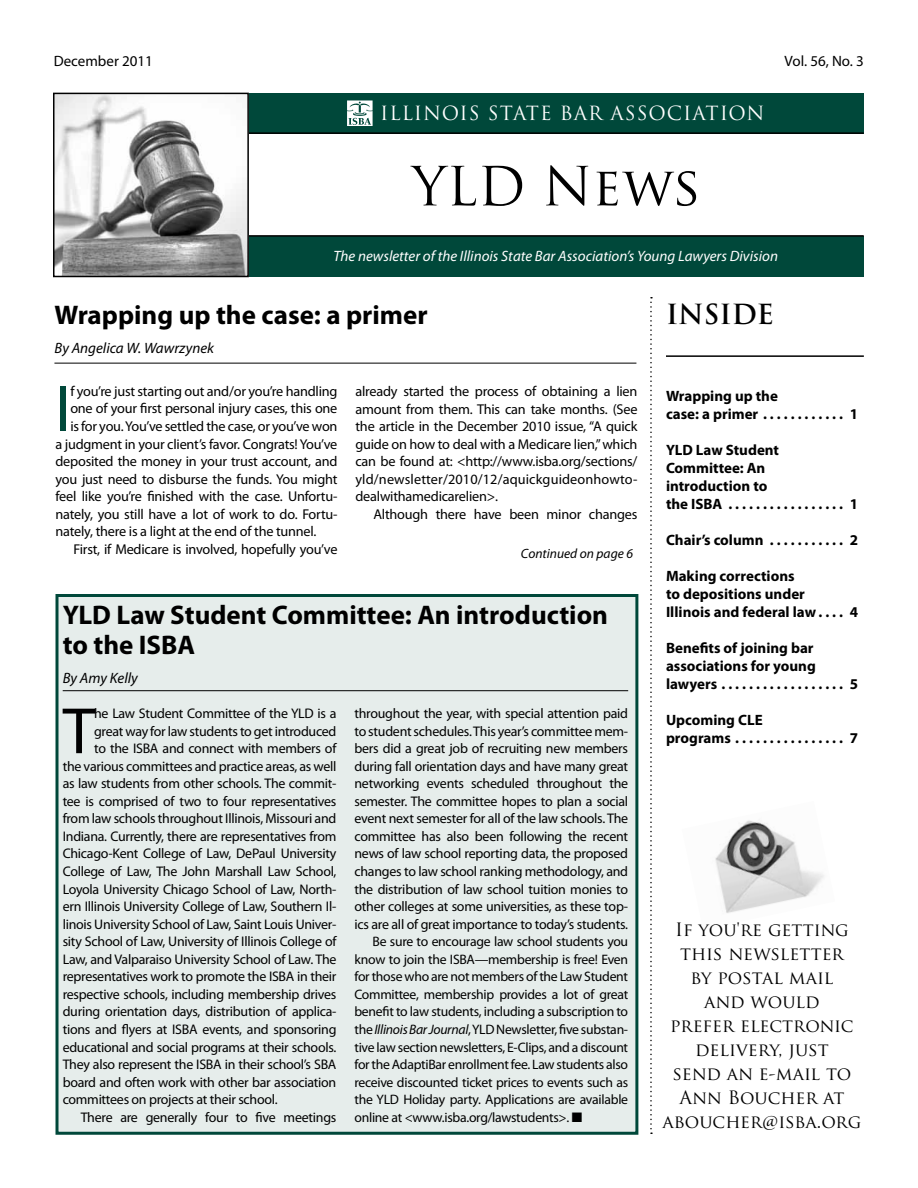
<style>
.page{position:relative;width:918px;height:1188px;background:#fff}
.page>*{position:absolute;margin:0;border:0;box-sizing:border-box;transform-origin:0 0}
.t1{font:66.3px "Myriad Pro";color:#00483a}
.t2{font:66px "Myriad Pro";color:#000}
.t3{font:52.5px "Trajan Pro";color:#000}
.t4{font:700 27px/30px "Myriad Pro";color:#000}
.t5{font:700 27px "Trajan Pro";color:#000}
.t6{font:19.05px "Trajan Pro";letter-spacing:.05em;color:#fff}
.t7{font:18px/24px "Trajan Pro";color:#000;text-align:center}
.t8{font:700 15px/18px "Myriad Pro";color:#000}
.t9{font:italic 15px "Myriad Pro";color:#fff}
.t10{font:italic 15px "Myriad Pro";color:#000}
.t11{font:15px "Myriad Pro";color:#000}
.t12{font:14.25px/17.5px "Myriad Pro";letter-spacing:-.015em;color:#000;text-align:justify}
.t13{font:13.95px/17.5px "Myriad Pro";letter-spacing:-.02em;color:#000;text-align:justify}
.t14{font:13.65px/17.5px "Myriad Pro";letter-spacing:-.02em;color:#000;text-align:justify}
.t15{font:italic 13.5px "Myriad Pro";color:#000}
.s1{font-style:italic}
</style>
<div class="page">
<div style="left:248px;top:93px;width:616px;height:41px;background:#00483a"></div>
<div style="left:248px;top:236px;width:616px;height:40px;background:#00483a"></div>
<hr style="left:248px;top:235px;width:616px;height:2px;background:#000">
<hr style="left:248px;top:132px;width:616px;height:2px;background:#000">
<img style="left:56px;top:96px;width:190px;height:178px">
<div style="left:53px;top:93px;width:196px;height:184px;border:2px solid #000"></div>
<svg style="left:347px;top:100px;width:26px;height:26px"></svg>
<hr style="left:666px;top:355px;width:198px;height:2px;background:#000">
<svg style="left:650px;top:297px;width:2px;height:837px"></svg>
<hr style="left:54px;top:363px;width:582px;height:1px;background:#000">
<div style="left:56px;top:594px;width:582px;height:541px;background:#e6edeb;border:3px solid #00483a"></div>
<hr style="left:63px;top:690px;width:565px;height:1px;background:#000">
<img style="left:715px;top:820px;width:109px;height:93px">
<p class="t11" style="left:54px;top:51px;width:101px">December 2011</p>
<p class="t11" style="left:785px;top:51px;width:81px">Vol. 56, No. 3</p>
<h3 class="t6" style="left:380px;top:101px;width:23px">Illin</h3>
<h3 class="t6" style="left:442px;top:101px;width:321px">oi s State Bar Association</h3>
<h3 class="t3" style="left:412px;top:153px;width:291px">YLD News</h3>
<p class="t9" style="left:333px;top:246px;width:446px">The newsletter of the Illinois State Bar Association’s Young Lawyers Division</p>
<h3 class="t4" style="left:54px;top:299px;width:375px">Wrapping up the case: a primer</h3>
<p class="t10" style="left:54px;top:338px;width:161px">By Angelica W. Wawrzynek</p>
<h1 class="t1" style="left:56px;top:368px;width:17px">I</h1>
<p class="t12" style="left:70px;top:382px;width:269px">f you’re just starting out and/or you’re handling</p>
<p class="t12" style="left:355px;top:382px;width:284px">already started the process of obtaining a lien amount from them. This can take months. (See the article in the December 2010 issue, “A quick guide on how to deal with a Medicare lien,” which can be found at: &lt;http://www.isba.org/sections/ yld/newsletter/2010/12/aquickguideonhowto&shy;dealwithamedicarelien&gt;.</p>
<p class="t12" style="left:373px;top:505px;width:266px">Although there have been minor changes</p>
<p class="t12" style="left:70px;top:400px;width:269px">one of your first personal injury cases, this one</p>
<p class="t12" style="left:70px;top:417px;width:269px">is for you. You’ve settled the case, or you’ve won</p>
<p class="t12" style="left:55px;top:435px;width:283px">a judgment in your client’s favor. Congrats! You’ve</p>
<p class="t12" style="left:55px;top:452px;width:283px">deposited the money in your trust account, and</p>
<p class="t12" style="left:55px;top:470px;width:283px">you just need to disburse the funds. You might</p>
<p class="t12" style="left:55px;top:487px;width:283px">feel like you’re finished with the case. Unfortu-</p>
<p class="t12" style="left:55px;top:505px;width:283px">nately, you still have a lot of work to do. Fortu-</p>
<p class="t12" style="left:55px;top:523px;width:263px">nately, there is a light at the end of the tunnel.</p>
<p class="t12" style="left:73px;top:540px;width:266px">First, if Medicare is involved, hopefully you’ve</p>
<p class="t15" style="left:521px;top:545px;width:114px">Continued on page 6</p>
<h3 class="t4" style="left:63px;top:599px;width:547px">YLD Law Student Committee: An introduction to the ISBA</h3>
<p class="t10" style="left:63px;top:668px;width:77px">By Amy Kelly</p>
<h2 class="t2" style="left:63px;top:690px;width:34px">T</h2>
<p class="t13" style="left:94px;top:704px;width:244px">he Law Student Committee of the YLD is a</p>
<p class="t13" style="left:354px;top:704px;width:275px">throughout the year, with special attention paid to student schedules. This year’s committee mem&shy;bers did a great job of recruiting new members during fall orientation days and have many great networking events scheduled throughout the semester. The committee hopes to plan a social event next semester for all of the law schools. The committee has also been following the recent news of law school reporting data, the proposed changes to law school ranking methodology, and the distribution of law school tuition monies to other colleges at some universities, as these top&shy;ics are all of great importance to today’s students.</p>
<p class="t14" style="left:354px;top:933px;width:275px;text-indent:18px">Be sure to encourage law school students you know to join the ISBA—membership is free! Even for those who are not members of the Law Student Committee, membership provides a lot of great benefit to law students, including a subscription to the <span class="s1">Illinois Bar Journal</span>, YLD Newsletter, five substan&shy;tive law section newsletters, E-Clips, and a discount for the AdaptiBar enrollment fee. Law students also receive discounted ticket prices to events such as the YLD Holiday party. Applications are available online at &lt;www.isba.org/lawstudents&gt;. ■</p>
<p class="t13" style="left:94px;top:722px;width:244px">great way for law students to get introduced</p>
<p class="t13" style="left:94px;top:740px;width:244px">to the ISBA and connect with members of</p>
<p class="t13" style="left:63px;top:757px;width:275px">the various committees and practice areas, as well</p>
<p class="t13" style="left:63px;top:775px;width:275px">as law students from other schools. The commit-</p>
<p class="t13" style="left:63px;top:792px;width:275px">tee is comprised of two to four representatives</p>
<p class="t13" style="left:63px;top:810px;width:275px">from law schools throughout Illinois, Missouri and</p>
<p class="t13" style="left:63px;top:827px;width:275px">Indiana. Currently, there are representatives from</p>
<p class="t13" style="left:63px;top:845px;width:275px">Chicago-Kent College of Law, DePaul University</p>
<p class="t13" style="left:63px;top:862px;width:275px">College of Law, The John Marshall Law School,</p>
<p class="t13" style="left:63px;top:880px;width:275px">Loyola University Chicago School of Law, North-</p>
<p class="t13" style="left:63px;top:897px;width:275px">ern Illinois University College of Law, Southern Il-</p>
<p class="t13" style="left:63px;top:915px;width:275px">linois University School of Law, Saint Louis Univer-</p>
<p class="t13" style="left:63px;top:933px;width:275px">sity School of Law, University of Illinois College of</p>
<p class="t13" style="left:63px;top:950px;width:275px">Law, and Valparaiso University School of Law. The</p>
<p class="t13" style="left:63px;top:968px;width:275px">representatives work to promote the ISBA in their</p>
<p class="t13" style="left:63px;top:985px;width:275px">respective schools, including membership drives</p>
<p class="t13" style="left:63px;top:1003px;width:275px">during orientation days, distribution of applica-</p>
<p class="t13" style="left:63px;top:1020px;width:275px">tions and flyers at ISBA events, and sponsoring</p>
<p class="t13" style="left:63px;top:1038px;width:275px">educational and social programs at their schools.</p>
<p class="t13" style="left:63px;top:1055px;width:275px">They also represent the ISBA in their school’s SBA</p>
<p class="t13" style="left:63px;top:1073px;width:275px">board and often work with other bar association</p>
<p class="t13" style="left:63px;top:1090px;width:216px">committees on projects at their school.</p>
<p class="t13" style="left:81px;top:1108px;width:257px">There are generally four to five meetings</p>
<h3 class="t5" style="left:666px;top:297px;width:109px">INSIDE</h3>
<p class="t8" style="left:666px;top:386px;width:193px">Wrapping up the<br>case: a primer ............ 1</p>
<p class="t8" style="left:666px;top:440px;width:193px">YLD Law Student<br>Committee: An<br>introduction to<br>the ISBA ................. 1</p>
<p class="t8" style="left:666px;top:530px;width:193px">Chair’s column ........... 2</p>
<p class="t8" style="left:666px;top:566px;width:193px">Making corrections<br>to depositions under<br>Illinois and federal law . . . . 4</p>
<p class="t8" style="left:666px;top:638px;width:193px">Benefits of joining bar associations for young lawyers .................. 5</p>
<p class="t8" style="left:666px;top:710px;width:193px">Upcoming CLE<br>programs ................ 7</p>
<p class="t7" style="left:663px;top:917px;width:200px">If you're getting this newsletter<br>by postal mail<br>and would<br>prefer electronic delivery, just<br>send an e-mail to<br>Ann Boucher at aboucher@isba.org</p>
</div>
